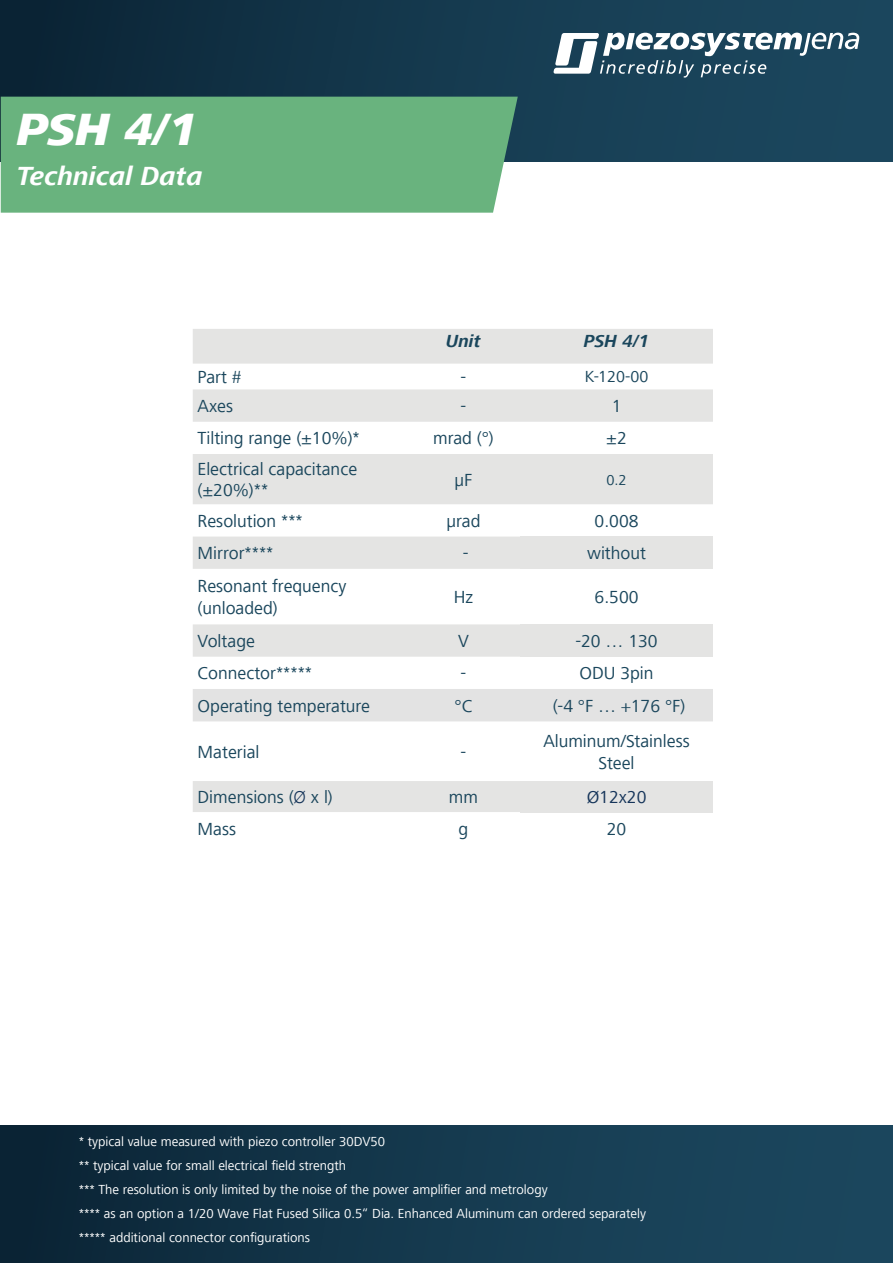
<style>
.page{position:relative;width:893px;height:1263px;background:#fff}
.page>*{position:absolute;margin:0;border:0;box-sizing:border-box;transform-origin:0 0}
.t1{font:italic 800 46.5px "Frutiger Next LT";color:#fff}
.t2{font:italic 700 27px "Frutiger Next LT";color:#fff}
.t3{font:18px/21.6px "Frutiger Next LT";color:#1a465c}
.t4{font:italic 700 18px "Frutiger Next LT";color:#1a465c}
.t5{font:18px "Frutiger Next LT";color:#16355a}
.t6{font:16.5px "Frutiger Next LT";color:#1a465c}
.t7{font:15px "Frutiger Next LT";color:#1a465c}
.t8{font:13.5px/24px "Frutiger Next LT";color:#fff}
.s1{font-weight:300;color:#16355a}
</style>
<div class="page">
<div style="left:1px;top:1px;width:892px;height:161px;background:linear-gradient(to right,#0b2536,#1d4b62)"></div>
<svg style="left:553px;top:33px;width:306px;height:44px"></svg>
<div style="left:1px;top:97px;width:517px;height:116px;background:#69b37e"></div>
<div style="left:1px;top:1125px;width:892px;height:138px;background:linear-gradient(to right,#0b2537,#1d4b62)"></div>
<div style="left:193px;top:329px;width:520px;height:35px;background:#e4e4e3"></div>
<div style="left:193px;top:389px;width:520px;height:33px;background:#e4e4e3"></div>
<div style="left:193px;top:454px;width:520px;height:50px;background:#e4e4e3"></div>
<div style="left:193px;top:536px;width:327px;height:33px;background:#e4e4e3"></div>
<div style="left:520px;top:536px;width:193px;height:33px;background:#e4e4e3"></div>
<div style="left:193px;top:624px;width:327px;height:33px;background:#e4e4e3"></div>
<div style="left:520px;top:624px;width:193px;height:33px;background:#e4e4e3"></div>
<div style="left:193px;top:689px;width:520px;height:32px;background:#e3e3e3"></div>
<div style="left:193px;top:781px;width:327px;height:31px;background:#e4e4e3"></div>
<div style="left:520px;top:781px;width:193px;height:31px;background:#e4e4e3"></div>
<h1 class="t1" style="left:17px;top:103px;width:183px">PSH 4/1</h1>
<h2 class="t2" style="left:17px;top:161px;width:187px">Technical Data</h2>
<h3 class="t4" style="left:446px;top:331px;width:36px">Unit</h3>
<h3 class="t4" style="left:584px;top:331px;width:67px">PSH 4/1</h3>
<h3 class="t3" style="left:198px;top:366px;width:46px">Part #</h3>
<h3 class="t3" style="left:461px;top:366px;width:7px">-</h3>
<p class="t6" style="left:585px;top:368px;width:65px">K-120-00</p>
<h3 class="t3" style="left:198px;top:395px;width:37px">Axes</h3>
<h3 class="t3" style="left:461px;top:395px;width:7px">-</h3>
<h3 class="t3" style="left:612px;top:395px;width:11px">1</h3>
<h3 class="t3" style="left:198px;top:428px;width:164px">Tilting range (±10%)*</h3>
<h3 class="t3" style="left:433px;top:428px;width:62px">mrad (°)</h3>
<h3 class="t3" style="left:606px;top:428px;width:22px">±2</h3>
<h3 class="t3" style="left:198px;top:458px;width:161px">Electrical capacitance (±20%)**</h3>
<h3 class="t3" style="left:454px;top:469px;width:19px">µF</h3>
<p class="t7" style="left:606px;top:471px;width:22px">0.2</p>
<h3 class="t3" style="left:198px;top:510px;width:107px">Resolution ***</h3>
<h3 class="t3" style="left:446px;top:510px;width:36px">µrad</h3>
<h3 class="t3" style="left:595px;top:510px;width:45px">0.008</h3>
<h3 class="t3" style="left:198px;top:542px;width:77px">Mirror****</h3>
<h3 class="t3" style="left:463px;top:542px;width:7px">-</h3>
<h3 class="t3" style="left:587px;top:542px;width:60px">without</h3>
<h3 class="t3" style="left:198px;top:576px;width:150px">Resonant frequency (unloaded)</h3>
<h3 class="t3" style="left:454px;top:586px;width:21px">Hz</h3>
<h3 class="t3" style="left:595px;top:586px;width:45px">6.500</h3>
<h3 class="t3" style="left:198px;top:630px;width:59px">Voltage</h3>
<h3 class="t3" style="left:458px;top:630px;width:12px">V</h3>
<h3 class="t3" style="left:575px;top:630px;width:84px">-20 … 130</h3>
<h3 class="t3" style="left:198px;top:662px;width:116px">Connector*****</h3>
<h3 class="t3" style="left:460px;top:662px;width:7px">-</h3>
<h3 class="t3" style="left:579px;top:662px;width:76px">ODU 3pin</h3>
<h3 class="t3" style="left:198px;top:695px;width:174px">Operating temperature</h3>
<h3 class="t3" style="left:454px;top:695px;width:19px">°C</h3>
<h3 class="t3" style="left:553px;top:695px;width:134px">(-4 °F … +176 °F)</h3>
<h3 class="t3" style="left:198px;top:741px;width:63px">Material</h3>
<h3 class="t3" style="left:460px;top:741px;width:7px">-</h3>
<h3 class="t3" style="left:543px;top:730px;width:148px;text-align:center">Aluminum/Stainless<br>Steel</h3>
<h3 class="t3" style="left:198px;top:786px;width:137px">Dimensions (<span class="s1">Ø</span> x l)</h3>
<h3 class="t3" style="left:449px;top:786px;width:31px">mm</h3>
<h3 class="t5" style="left:587px;top:787px;width:61px">Ø12x20</h3>
<h3 class="t3" style="left:198px;top:818px;width:40px">Mass</h3>
<h3 class="t3" style="left:458px;top:818px;width:11px">g</h3>
<h3 class="t3" style="left:607px;top:818px;width:21px">20</h3>
<p class="t8" style="left:79px;top:1129px;width:569px">* typical value measured with piezo controller 30DV50<br>** typical value for small electrical field strength<br>*** The resolution is only limited by the noise of the power amplifier and metrology<br>**** as an option a 1/20 Wave Flat Fused Silica 0.5“ Dia. Enhanced Aluminum can ordered separately ***** additional connector configurations</p>
</div>
